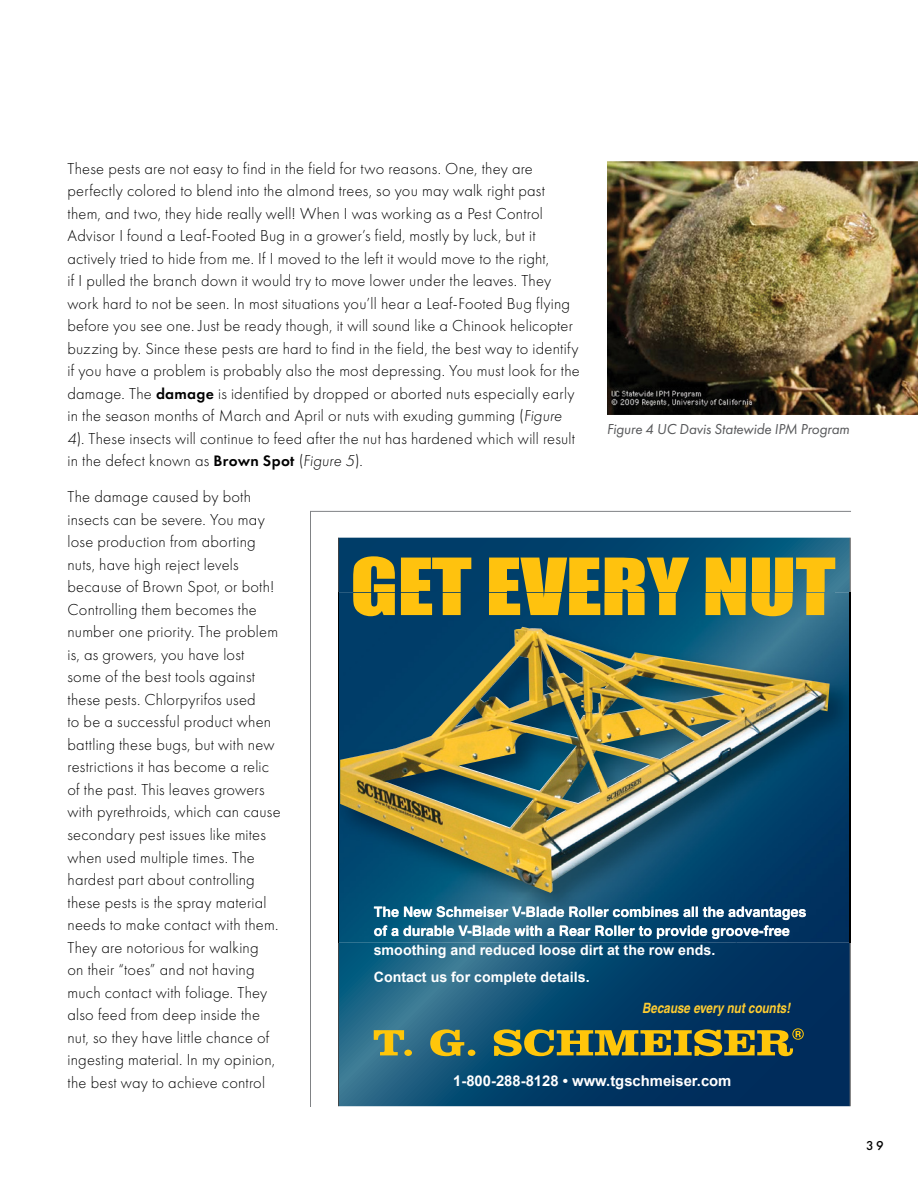
<style>
.page{position:relative;width:918px;height:1188px;background:#fff}
.page>*{position:absolute;margin:0;border:0;box-sizing:border-box;transform-origin:0 0}
.t1{font:72.75px "Impact";letter-spacing:-.01em;color:#ffc20e;scale:1.2 1}
.t2{font:300 16.5px/22.5px "Futura PT";letter-spacing:.015em;color:#000}
.t3{font:italic 15px "Futura PT";letter-spacing:-.005em;color:#58595b}
.t4{font:700 14.85px "Arial";color:#fff}
.t5{font:700 14.25px/18.9px "Arial";color:#fff}
.t6{font:italic 700 14.25px "Te X Gyre Heros Condensed";color:#ffcd31}
.t7{font:500 13.35px "Futura PT";color:#000}
.s1{font-weight:600;font-size:15.75px}
.s2{font-style:italic}
</style>
<div class="page">
<img style="left:608px;top:161px;width:310px;height:254px">
<svg style="left:310px;top:511px;width:541px;height:596px;background:#476d77"></svg>
<svg style="left:374px;top:1030px;width:30px;height:25px"></svg>
<div style="left:404px;top:1050px;width:8px;height:6px;background:#ffc60a;border-radius:50%"></div>
<svg style="left:430px;top:1029px;width:34px;height:27px"></svg>
<div style="left:468px;top:1050px;width:7px;height:6px;background:#ffc60a;border-radius:50%"></div>
<svg style="left:494px;top:1028px;width:310px;height:28px;background:#858134"></svg>
<p class="t2" style="left:68px;top:157px;width:514px">These pests are not easy to find in the field for two reasons. One, they are perfectly colored to blend into the almond trees, so you may walk right past them, and two, they hide really well! When I was working as a Pest Control Advisor I found a Leaf-Footed Bug in a grower’s field, mostly by luck, but it actively tried to hide from me. If I moved to the left it would move to the right,<br>if I pulled the branch down it would try to move lower under the leaves. They work hard to not be seen. In most situations you’ll hear a Leaf-Footed Bug flying before you see one. Just be ready though, it will sound like a Chinook helicopter buzzing by. Since these pests are hard to find in the field, the best way to identify if you have a problem is probably also the most depressing. You must look for the damage. The <span class="s1">damage</span> is identified by dropped or aborted nuts especially early in the season months of March and April or nuts with exuding gumming (<span class="s2">Figure 4</span>). These insects will continue to feed after the nut has hardened which will result in the defect known as <span class="s1">Brown Spot</span> (<span class="s2">Figure 5</span>).</p>
<p class="t3" style="left:607px;top:420px;width:244px">Figure 4 UC Davis Statewide IPM Program</p>
<p class="t2" style="left:68px;top:486px;width:215px">The damage caused by both insects can be severe. You may lose production from aborting nuts, have high reject levels because of Brown Spot, or both!<br>Controlling them becomes the number one priority. The problem is, as growers, you have lost some of the best tools against these pests. Chlorpyrifos used<br>to be a successful product when battling these bugs, but with new restrictions it has become a relic of the past. This leaves growers with pyrethroids, which can cause secondary pest issues like mites when used multiple times. The hardest part about controlling these pests is the spray material needs to make contact with them.<br>They are notorious for walking<br>on their “toes” and not having much contact with foliage. They also feed from deep inside the nut, so they have little chance of ingesting material. In my opinion, the best way to achieve control</p>
<p class="t1" style="left:350px;top:530px;width:406px">GET EVERY NUT</p>
<p class="t5" style="left:374px;top:903px;width:434px">The New Schmeiser V-Blade Roller combines all the advantages of a durable V-Blade with a Rear Roller to provide groove-free smoothing and reduced loose dirt at the row ends.</p>
<p class="t5" style="left:374px;top:968px;width:217px">Contact us for complete details.</p>
<p class="t6" style="left:642px;top:998px;width:150px">Because every nut counts!</p>
<p class="t4" style="left:453px;top:1071px;width:280px">1-800-288-8128 • www.tgschmeiser.com</p>
<p class="t7" style="left:866px;top:1137px;width:19px">39</p>
</div>
